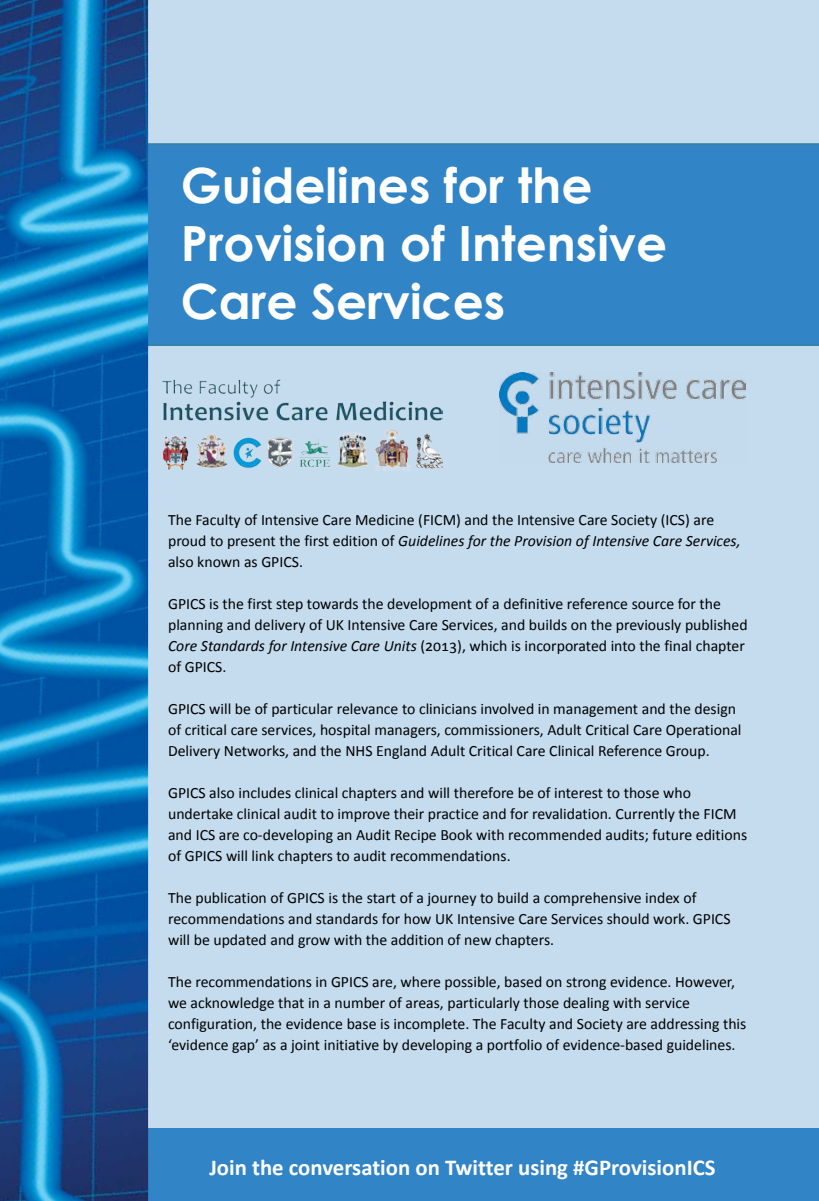
<style>
.page{position:relative;width:819px;height:1201px;background:#fff}
.page>*{position:absolute;margin:0;border:0;box-sizing:border-box;transform-origin:0 0}
.t1{font:700 48.48px/58.3px "Century Gothic";color:#fff}
.t2{font:700 22.75px "Calibri";color:#fff}
.t3{font:15.75px/21px "Calibri";color:#000}
.s1{font-style:italic}
</style>
<div class="page">
<div style="left:0;top:0;width:819px;height:1200px;background:#c5dcee"></div>
<div style="left:148px;top:143px;width:671px;height:203px;background:#3184c5"></div>
<div style="left:0;top:1128px;width:819px;height:72px;background:#3184c5"></div>
<img style="left:0;top:0;width:148px;height:1200px">
<img style="left:499px;top:372px;width:246px;height:91px">
<img style="left:162px;top:379px;width:280px;height:92px">
<h1 class="t1" style="left:181px;top:154px;width:487px">Guidelines for the<br>Provision of Intensive<br>Care Services</h1>
<p class="t3" style="left:168px;top:509px;width:574px">The Faculty of Intensive Care Medicine (FICM) and the Intensive Care Society (ICS) are proud to present the first edition of <span class="s1">Guidelines for the Provision of Intensive Care Services, </span>also known as GPICS.</p>
<p class="t3" style="left:168px;top:593px;width:581px">GPICS is the first step towards the development of a definitive reference source for the planning and delivery of UK Intensive Care Services, and builds on the previously published <span class="s1">Core Standards for Intensive Care Units</span> (2013), which is incorporated into the final chapter of GPICS.</p>
<p class="t3" style="left:168px;top:698px;width:575px">GPICS will be of particular relevance to clinicians involved in management and the design of critical care services, hospital managers, commissioners, Adult Critical Care Operational<br>Delivery Networks, and the NHS England Adult Critical Care Clinical Reference Group.</p>
<p class="t3" style="left:168px;top:782px;width:580px">GPICS also includes clinical chapters and will therefore be of interest to those who undertake clinical audit to improve their practice and for revalidation. Currently the FICM and ICS are co-developing an Audit Recipe Book with recommended audits; future editions of GPICS will link chapters to audit recommendations.</p>
<p class="t3" style="left:168px;top:887px;width:564px">The publication of GPICS is the start of a journey to build a comprehensive index of recommendations and standards for how UK Intensive Care Services should work. GPICS will be updated and grow with the addition of new chapters.</p>
<p class="t3" style="left:168px;top:971px;width:579px">The recommendations in GPICS are, where possible, based on strong evidence. However, we acknowledge that in a number of areas, particularly those dealing with service configuration, the evidence base is incomplete. The Faculty and Society are addressing this ‘evidence gap’ as a joint initiative by developing a portfolio of evidence-based guidelines.</p>
<h2 class="t2" style="left:209px;top:1152px;width:507px">Join the conversation on Twitter using #GProvisionICS</h2>
</div>
